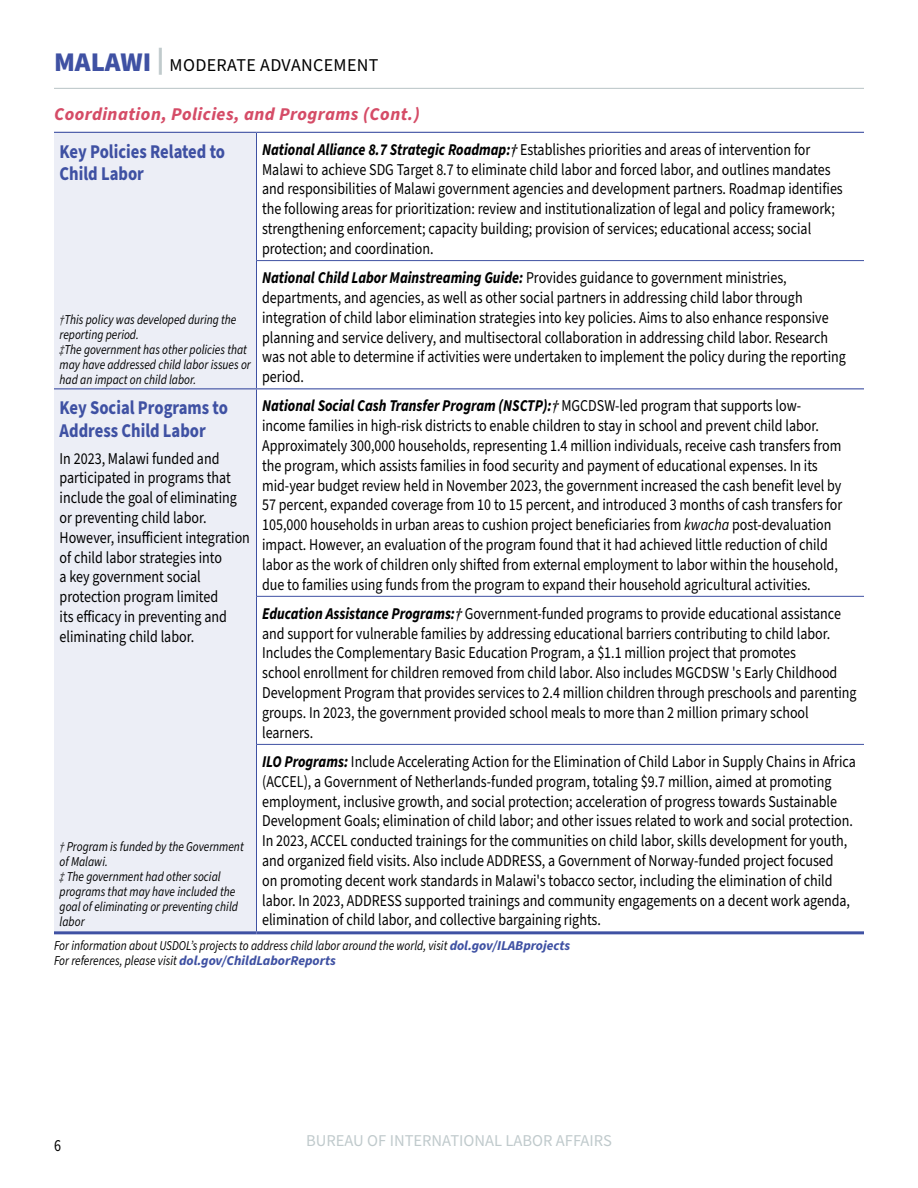
<style>
.page{position:relative;width:918px;height:1188px;background:#fff}
.page>*{position:absolute;margin:0;border:0;box-sizing:border-box;transform-origin:0 0}
.H2-HEADING_2{font:700 19.5px/22.5px "Source Sans Pro";color:#3f51a3;scale:.85 1}
.H1-HEADING_1{font:italic 700 18px "Source Sans Pro";letter-spacing:.025em;color:#d54c67}
.t1{font:18px "Source Sans Pro";letter-spacing:.02em;color:#000}
.t2{font:16.5px/19.8px "Source Sans Pro";color:#000;scale:.85 1}
.t3{font:16.5px "Source Sans Pro";color:#c0cacc}
.Footnotes{font:italic 13.5px/15px "Source Sans Pro";color:#000;scale:.85 1}
.s1{font-weight:900;font-size:27px;color:#3f51a3}
.s2{font-family:"EB Garamond"}
.s3{font-weight:700;font-style:italic}
.s4{font-family:"EB Garamond";font-weight:700;font-style:italic}
.s5{font-style:italic}
.s6{font-weight:700;color:#3f51a3}
</style>
<div class="page">
<hr style="left:54px;top:88px;width:810px;height:1px;background:#c0cacc">
<div style="left:54px;top:133px;width:202px;height:798px;background:#eceef6"></div>
<hr style="left:256px;top:133px;width:1px;height:127px;background:#3f51a3">
<hr style="left:256px;top:261px;width:1px;height:127px;background:#3f51a3">
<hr style="left:256px;top:389px;width:1px;height:207px;background:#3f51a3">
<hr style="left:256px;top:597px;width:1px;height:147px;background:#3f51a3">
<hr style="left:256px;top:745px;width:1px;height:186px;background:#3f51a3">
<hr style="left:54px;top:132px;width:202px;height:1px;background:#3f51a3">
<hr style="left:256px;top:132px;width:608px;height:1px;background:#3f51a3">
<hr style="left:54px;top:931px;width:202px;height:3px;background:#3f51a3">
<hr style="left:256px;top:931px;width:608px;height:3px;background:#3f51a3">
<hr style="left:256px;top:596px;width:608px;height:1px;background:#3f51a3">
<hr style="left:256px;top:744px;width:608px;height:1px;background:#3f51a3">
<hr style="left:256px;top:260px;width:608px;height:1px;background:#3f51a3">
<hr style="left:54px;top:388px;width:202px;height:1px;background:#3f51a3">
<hr style="left:256px;top:388px;width:608px;height:1px;background:#3f51a3">
<p class="t1" style="left:54px;top:53px;width:326px"><span class="s1">MALAWI</span> <sup>|</sup> MODERATE ADVANCEMENT</p>
<p class="H1-HEADING_1" style="left:54px;top:102px;width:367px">Coordination, Policies, and Programs (Cont.)</p>
<p class="H2-HEADING_2" style="left:60px;top:141px;width:196px">Key Policies Related to<br>Child Labor</p>
<p class="Footnotes" style="left:60px;top:312px;width:226px"><span class="s2">†</span>This policy was developed during the reporting period.<br><span class="s2">‡</span>The government has other policies that may have addressed child labor issues or had an impact on child labor.</p>
<p class="t2" style="left:262px;top:140px;width:685px"><span class="s3">National Alliance 8.7 Strategic Roadmap:</span><span class="s4">†</span> Establishes priorities and areas of intervention for Malawi to achieve SDG Target 8.7 to eliminate child labor and forced labor, and outlines mandates and responsibilities of Malawi government agencies and development partners. Roadmap identifies the following areas for prioritization: review and institutionalization of legal and policy framework; strengthening enforcement; capacity building; provision of services; educational access; social protection; and coordination.</p>
<p class="t2" style="left:262px;top:268px;width:688px"><span class="s3">National Child Labor Mainstreaming Guide:</span> Provides guidance to government ministries, departments, and agencies, as well as other social partners in addressing child labor through integration of child labor elimination strategies into key policies. Aims to also enhance responsive planning and service delivery, and multisectoral collaboration in addressing child labor. Research was not able to determine if activities were undertaken to implement the policy during the reporting period.</p>
<p class="t2" style="left:262px;top:397px;width:684px"><span class="s3">National Social Cash Transfer Program (NSCTP):</span><span class="s4">†</span> MGCDSW-led program that supports low&shy;income families in high-risk districts to enable children to stay in school and prevent child labor.<br>Approximately 300,000 households, representing 1.4 million individuals, receive cash transfers from the program, which assists families in food security and payment of educational expenses. In its mid-year budget review held in November 2023, the government increased the cash benefit level by 57 percent, expanded coverage from 10 to 15 percent, and introduced 3 months of cash transfers for 105,000 households in urban areas to cushion project beneficiaries from <span class="s5">kwacha</span> post-devaluation impact. However, an evaluation of the program found that it had achieved little reduction of child labor as the work of children only shifted from external employment to labor within the household, due to families using funds from the program to expand their household agricultural activities.</p>
<p class="t2" style="left:262px;top:604px;width:701px"><span class="s3">Education Assistance Programs:</span><span class="s4">†</span> Government-funded programs to provide educational assistance and support for vulnerable families by addressing educational barriers contributing to child labor.<br>Includes the Complementary Basic Education Program, a $1.1 million project that promotes<br>school enrollment for children removed from child labor. Also includes MGCDSW 's Early Childhood Development Program that provides services to 2.4 million children through preschools and parenting groups. In 2023, the government provided school meals to more than 2 million primary school learners.</p>
<p class="t2" style="left:262px;top:752px;width:700px"><span class="s3">ILO Programs:</span> Include Accelerating Action for the Elimination of Child Labor in Supply Chains in Africa (ACCEL), a Government of Netherlands-funded program, totaling $9.7 million, aimed at promoting employment, inclusive growth, and social protection; acceleration of progress towards Sustainable Development Goals; elimination of child labor; and other issues related to work and social protection.<br>In 2023, ACCEL conducted trainings for the communities on child labor, skills development for youth, and organized field visits. Also include ADDRESS, a Government of Norway-funded project focused<br>on promoting decent work standards in Malawi's tobacco sector, including the elimination of child labor. In 2023, ADDRESS supported trainings and community engagements on a decent work agenda, elimination of child labor, and collective bargaining rights.</p>
<p class="Footnotes" style="left:54px;top:939px;width:609px">For information about USDOL’s projects to address child labor around the world, visit <span class="s6">dol.gov/ILABprojects<br></span>For references, please visit <span class="s6">dol.gov/ChildLaborReports</span></p>
<p class="H2-HEADING_2" style="left:60px;top:397px;width:200px">Key Social Programs to<br>Address Child Labor</p>
<p class="t2" style="left:60px;top:449px;width:225px">In 2023, Malawi funded and participated in programs that include the goal of eliminating or preventing child labor.<br>However, insufficient integration of child labor strategies into<br>a key government social protection program limited<br>its efficacy in preventing and eliminating child labor.</p>
<p class="Footnotes" style="left:60px;top:840px;width:218px"><span class="s2">†</span> Program is funded by the Government of Malawi.<br><span class="s2">‡</span> The government had other social programs that may have included the goal of eliminating or preventing child labor</p>
<p class="t2" style="left:54px;top:1136px;width:10px">6</p>
<p class="t3" style="left:306px;top:1130px;width:307px">BUREAU OF INTERNATIONAL LABOR AFFAIRS</p>
</div>
